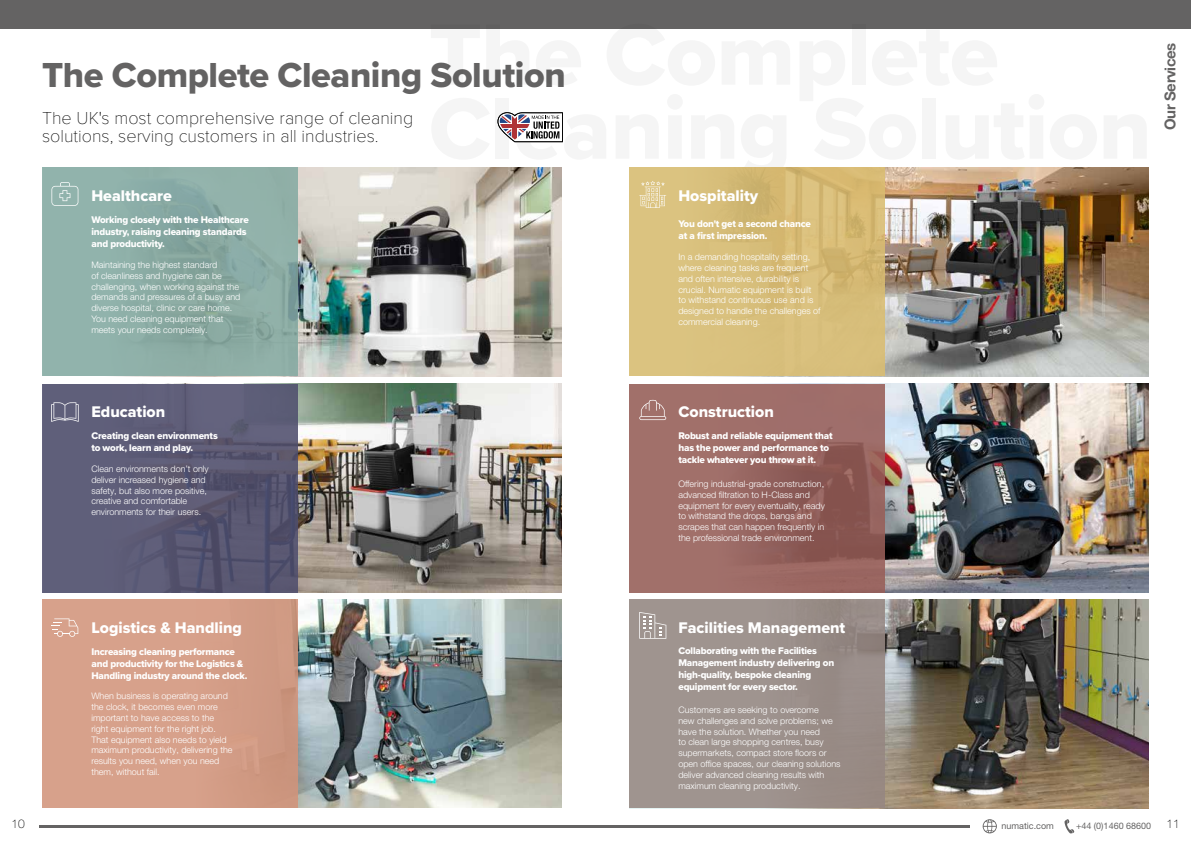
<style>
.page{position:relative;width:1191px;height:842px;background:#fff}
.page>*{position:absolute;margin:0;border:0;box-sizing:border-box;transform-origin:0 0}
.t1{font:36px "Proxima Nova Extrabld";letter-spacing:-.01em;color:#646363}
.t2{font:100 18px/18px "Proxima Nova T";color:#000}
.t3{font:16px "Proxima Nova Extrabld";color:#fff}
.t4{font:700 15px "Helvetica Neue LT Pro";letter-spacing:-.025em;color:#646363}
.t5{font:100 12px "Helvetica Neue LT Pro";color:#000}
.t6{font:10px/12px "Proxima Nova Extrabld";letter-spacing:-.02em;color:#fff}
.t7{font:300 9px/10.8px "Helvetica Neue LT Pro";color:#fff}
.t8{font:9px "Helvetica Neue LT Pro";color:#646363}
</style>
<div class="page">
<svg style="left:982px;top:819px;width:14px;height:14px"></svg>
<svg style="left:1064px;top:819px;width:10px;height:14px"></svg>
<hr style="left:40px;top:825px;width:929px;height:3px;background:#646363">
<img style="left:298px;top:599px;width:263px;height:209px">
<img style="left:884px;top:600px;width:264px;height:208px">
<div style="left:0;top:0;width:1191px;height:28px;background:#646363"></div>
<svg style="left:497px;top:112px;width:66px;height:30px"></svg>
<img style="left:298px;top:168px;width:263px;height:208px">
<img style="left:884px;top:168px;width:264px;height:208px">
<img style="left:884px;top:384px;width:264px;height:208px">
<img style="left:298px;top:384px;width:263px;height:208px">
<svg style="left:43px;top:168px;width:255px;height:208px;background:#8cada6"></svg>
<svg style="left:43px;top:384px;width:255px;height:208px;background:#5b5a75"></svg>
<div style="left:43px;top:599px;width:255px;height:209px;background:#d7a18b"></div>
<div style="left:629px;top:168px;width:255px;height:208px;background:linear-gradient(to right,#dbc381,#d5b974)"></div>
<svg style="left:629px;top:384px;width:255px;height:208px;background:#9a6863"></svg>
<div style="left:629px;top:599px;width:255px;height:209px;background:#9f948f"></div>
<svg style="left:51px;top:182px;width:27px;height:24px"></svg>
<svg style="left:51px;top:402px;width:28px;height:20px"></svg>
<svg style="left:52px;top:618px;width:26px;height:19px"></svg>
<svg style="left:639px;top:181px;width:27px;height:27px"></svg>
<svg style="left:639px;top:400px;width:27px;height:20px"></svg>
<svg style="left:639px;top:612px;width:27px;height:27px"></svg>
<h1 class="t1" style="left:42px;top:49px;width:525px">The Complete Cleaning Solution</h1>
<h2 class="t2" style="left:42px;top:108px;width:373px">The UK's most comprehensive range of cleaning solutions, serving customers in all industries.</h2>
<h3 class="t3" style="left:91px;top:184px;width:82px">Healthcare</h3>
<p class="t6" style="left:91px;top:213px;width:159px">Working closely with the Healthcare industry, raising cleaning standards and productivity.</p>
<p class="t7" style="left:91px;top:259px;width:150px">Maintaining the highest standard<br>of cleanliness and hygiene can be challenging, when working against the demands and pressures of a busy and diverse hospital, clinic or care home.<br>You need cleaning equipment that meets your needs completely.</p>
<h3 class="t3" style="left:91px;top:400px;width:75px">Education</h3>
<p class="t6" style="left:91px;top:429px;width:128px">Creating clean environments to work, learn and play.</p>
<p class="t7" style="left:91px;top:463px;width:119px">Clean environments don’t only deliver increased hygiene and safety, but also more positive, creative and comfortable environments for their users.</p>
<h3 class="t3" style="left:91px;top:616px;width:152px">Logistics &amp; Handling</h3>
<p class="t6" style="left:91px;top:645px;width:158px">Increasing cleaning performance and productivity for the Logistics &amp;<br>Handling industry around the clock.</p>
<p class="t7" style="left:91px;top:691px;width:143px">When business is operating around the clock, it becomes even more important to have access to the right equipment for the right job.<br>That equipment also needs to yield maximum productivity, delivering the results you need, when you need them, without fail.</p>
<h3 class="t3" style="left:678px;top:184px;width:81px">Hospitality</h3>
<p class="t6" style="left:678px;top:217px;width:134px">You don't get a second chance at a first impression.</p>
<p class="t7" style="left:678px;top:251px;width:144px">In a demanding hospitality setting, where cleaning tasks are frequent and often intensive, durability is crucial. Numatic equipment is built to withstand continuous use and is designed to handle the challenges of commercial cleaning.</p>
<h3 class="t3" style="left:678px;top:400px;width:97px">Construction</h3>
<p class="t6" style="left:678px;top:429px;width:156px">Robust and reliable equipment that has the power and performance to tackle whatever you throw at it.</p>
<p class="t7" style="left:678px;top:478px;width:148px">Offering industrial-grade construction, advanced filtration to H-Class and equipment for every eventuality, ready to withstand the drops, bangs and scrapes that can happen frequently in the professional trade environment.</p>
<h3 class="t3" style="left:678px;top:615px;width:168px">Facilities Management</h3>
<p class="t6" style="left:678px;top:645px;width:157px">Collaborating with the Facilities Management industry delivering on high-quality, bespoke cleaning equipment for every sector.</p>
<p class="t7" style="left:678px;top:704px;width:164px">Customers are seeking to overcome<br>new challenges and solve problems; we have the solution. Whether you need<br>to clean large shopping centres, busy supermarkets, compact store floors or open office spaces, our cleaning solutions deliver advanced cleaning results with maximum cleaning productivity.</p>
<h3 class="t4" style="left:1160px;top:130px;width:89px;rotate:-90deg">Our Services</h3>
<h3 class="t5" style="left:11px;top:817px;width:15px">10</h3>
<p class="t8" style="left:1001px;top:820px;width:54px">numatic.com</p>
<p class="t8" style="left:1076px;top:820px;width:77px">+44 (0)1460 68600</p>
<h3 class="t5" style="left:1166px;top:817px;width:15px">11</h3>
</div>
